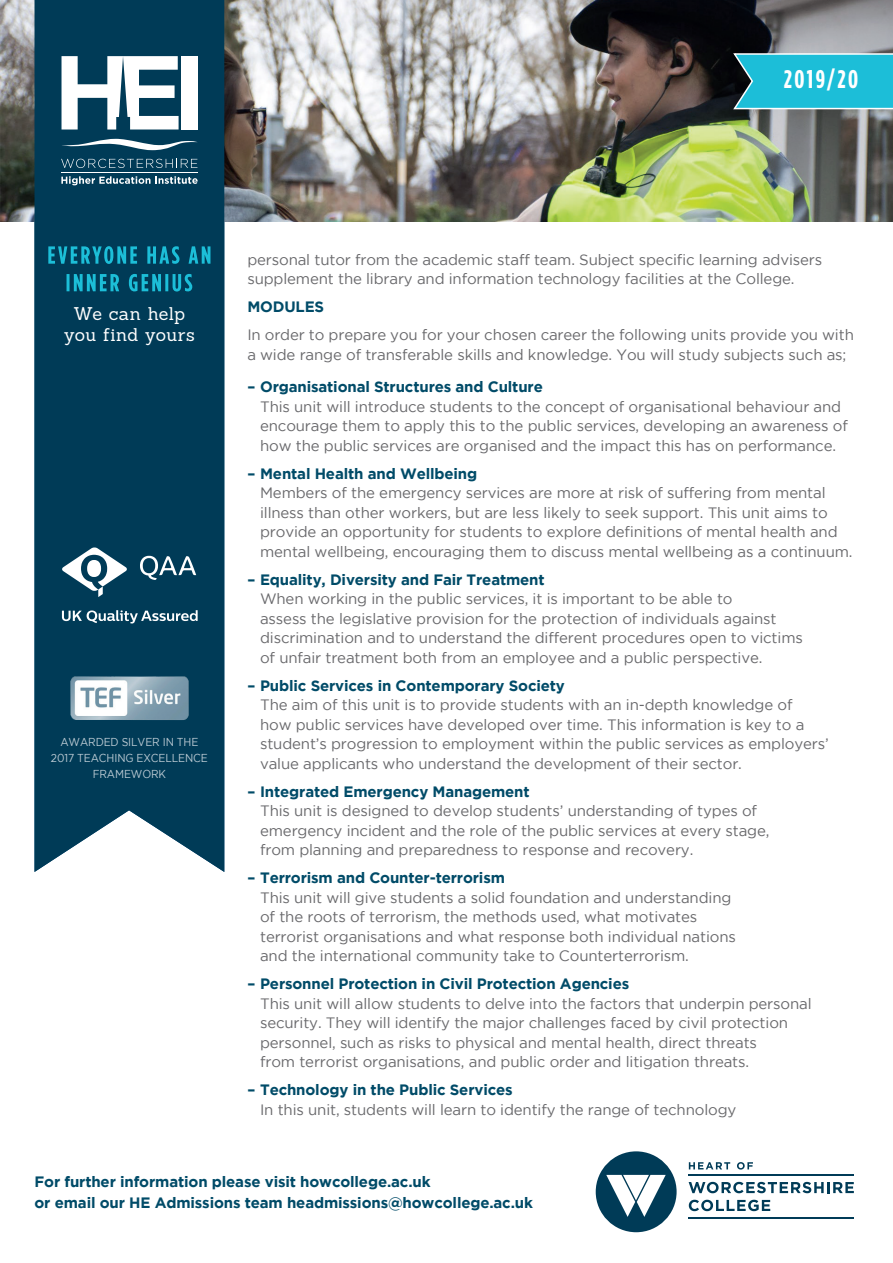
<style>
.page{position:relative;width:893px;height:1263px;background:#fff}
.page>*{position:absolute;margin:0;border:0;box-sizing:border-box;transform-origin:0 0}
.t1{font:700 25.5px "Gotham Condensed";letter-spacing:.1em;color:#fff}
.t2{font:18px/21.5px "Sanchez";letter-spacing:.015em;color:#fff;text-align:center}
.t3{font:700 16.5px "Gotham";letter-spacing:.205em;color:#fff}
.t4{font:15px/19.5px "Gotham";letter-spacing:-.01em;color:#69696c}
.t5{font:700 15px/21px "Gotham";letter-spacing:-.01em;color:#004b68}
.t6{font:11.55px/16px "Gotham";letter-spacing:-.01em;color:#beccd5;text-align:center;scale:.91 1}
</style>
<div class="page">
<img style="left:0;top:0;width:893px;height:221px">
<svg style="left:596px;top:1151px;width:81px;height:81px"></svg>
<svg style="left:689px;top:1162px;width:41px;height:7px"></svg>
<svg style="left:737px;top:1162px;width:16px;height:7px"></svg>
<svg style="left:689px;top:1182px;width:165px;height:11px"></svg>
<svg style="left:689px;top:1200px;width:81px;height:11px"></svg>
<hr style="left:688px;top:1174px;width:166px;height:1px;background:#003b57">
<hr style="left:688px;top:1218px;width:166px;height:1px;background:#003b57">
<div style="left:35px;top:0;width:189px;height:872px;background:#003b57"></div>
<svg style="left:732px;top:52px;width:161px;height:58px"></svg>
<img style="left:68px;top:674px;width:123px;height:48px">
<svg style="left:48px;top:246px;width:162px;height:18px"></svg>
<svg style="left:67px;top:274px;width:125px;height:18px"></svg>
<div style="left:181px;top:56px;width:17px;height:74px;background:#fff"></div>
<svg style="left:60px;top:139px;width:139px;height:14px"></svg>
<svg style="left:59px;top:159px;width:141px;height:30px"></svg>
<svg style="left:60px;top:56px;width:120px;height:76px"></svg>
<svg style="left:62px;top:610px;width:136px;height:13px"></svg>
<svg style="left:62px;top:547px;width:65px;height:50px"></svg>
<svg style="left:140px;top:556px;width:56px;height:24px"></svg>
<h1 class="t1" style="left:784px;top:64px;width:76px">2019/20</h1>
<p class="t2" style="left:64px;top:303px;width:132px">We can help you find yours</p>
<p class="t3" style="left:55px;top:311px;width:151px">AFFORDABLE</p>
<p class="t6" style="left:51px;top:733px;width:174px">AWARDED SILVER IN THE<br>2017 TEACHING EXCELLENCE<br>FRAMEWORK</p>
<p class="t4" style="left:247px;top:250px;width:576px">personal tutor from the academic staff team. Subject specific learning advisers supplement the library and information technology facilities at the College.</p>
<p class="t5" style="left:247px;top:296px;width:78px">MODULES</p>
<p class="t4" style="left:247px;top:325px;width:608px">In order to prepare you for your chosen career the following units provide you with a wide range of transferable skills and knowledge. You will study subjects such as;</p>
<p class="t5" style="left:247px;top:376px;width:297px">– Organisational Structures and Culture</p>
<p class="t4" style="left:260px;top:396px;width:589px">This unit will introduce students to the concept of organisational behaviour and encourage them to apply this to the public services, developing an awareness of how the public services are organised and the impact this has on performance.</p>
<p class="t5" style="left:247px;top:462px;width:231px">– Mental Health and Wellbeing</p>
<p class="t4" style="left:260px;top:483px;width:594px">Members of the emergency services are more at risk of suffering from mental illness than other workers, but are less likely to seek support. This unit aims to provide an opportunity for students to explore definitions of mental health and mental wellbeing, encouraging them to discuss mental wellbeing as a continuum.</p>
<p class="t5" style="left:247px;top:568px;width:299px">– Equality, Diversity and Fair Treatment</p>
<p class="t4" style="left:260px;top:589px;width:544px">When working in the public services, it is important to be able to<br>assess the legislative provision for the protection of individuals against discrimination and to understand the different procedures open to victims of unfair treatment both from an employee and a public perspective.</p>
<p class="t5" style="left:247px;top:674px;width:319px">– Public Services in Contemporary Society</p>
<p class="t4" style="left:260px;top:695px;width:570px">The aim of this unit is to provide students with an in-depth knowledge of<br>how public services have developed over time. This information is key to a student’s progression to employment within the public services as employers’ value applicants who understand the development of their sector.</p>
<p class="t5" style="left:247px;top:780px;width:284px">– Integrated Emergency Management</p>
<p class="t4" style="left:260px;top:801px;width:511px">This unit is designed to develop students’ understanding of types of emergency incident and the role of the public services at every stage, from planning and preparedness to response and recovery.</p>
<p class="t5" style="left:247px;top:867px;width:259px">– Terrorism and Counter-terrorism</p>
<p class="t4" style="left:260px;top:887px;width:477px">This unit will give students a solid foundation and understanding of the roots of terrorism, the methods used, what motivates terrorist organisations and what response both individual nations and the international community take to Counterterrorism.</p>
<p class="t5" style="left:247px;top:973px;width:383px">– Personnel Protection in Civil Protection Agencies</p>
<p class="t4" style="left:260px;top:993px;width:553px">This unit will allow students to delve into the factors that underpin personal security. They will identify the major challenges faced by civil protection personnel, such as risks to physical and mental health, direct threats<br>from terrorist organisations, and public order and litigation threats.</p>
<p class="t5" style="left:247px;top:1079px;width:267px">– Technology in the Public Services</p>
<p class="t4" style="left:260px;top:1099px;width:478px">In this unit, students will learn to identify the range of technology</p>
<p class="t5" style="left:35px;top:1170px;width:500px">For further information please visit howcollege.ac.uk<br>or email our HE Admissions team headmissions@howcollege.ac.uk</p>
</div>
